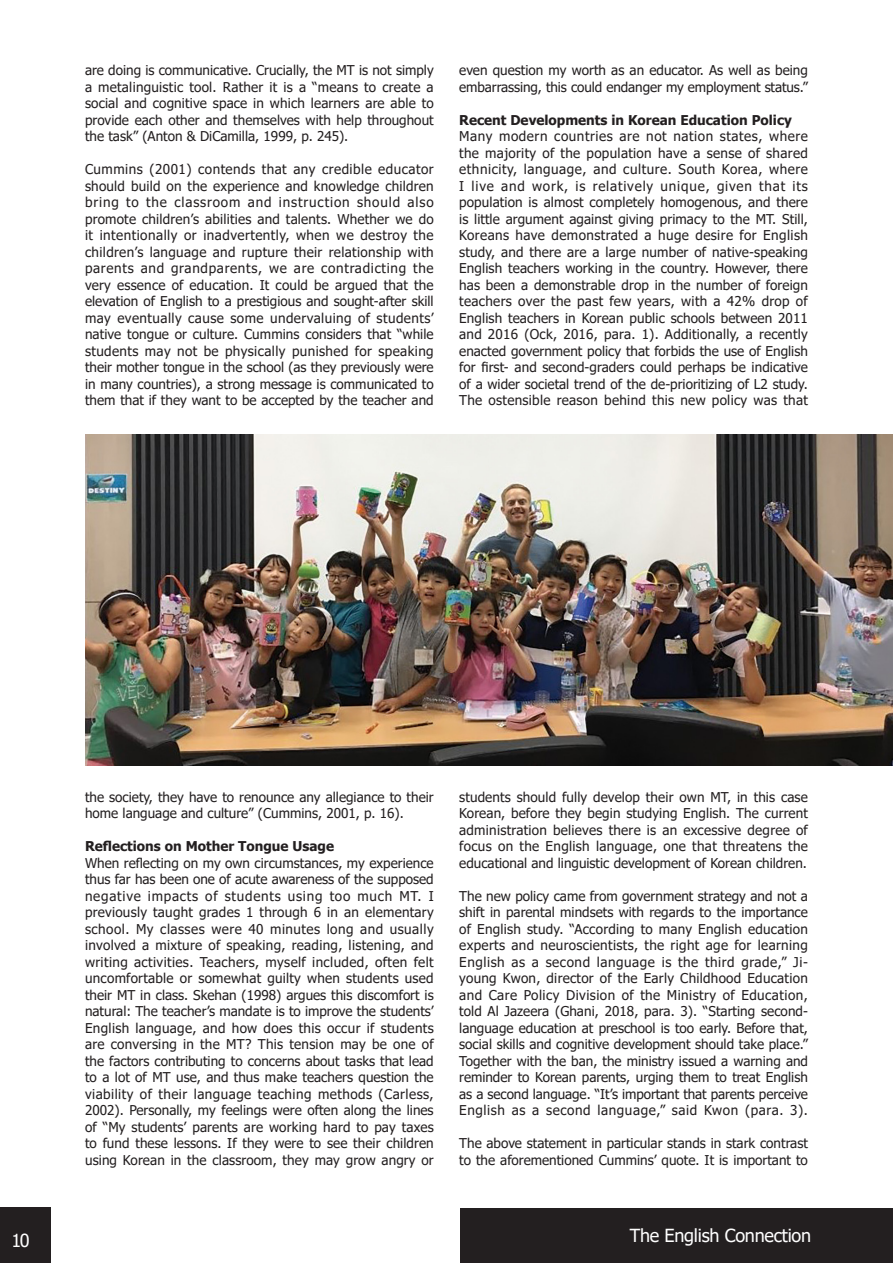
<style>
.page{position:relative;width:893px;height:1263px;background:#fff}
.page>*{position:absolute;margin:0;border:0;box-sizing:border-box;transform-origin:0 0}
.t1{font:18px "Tahoma";letter-spacing:-.015em;color:#fff}
.t2{font:13.5px/16.5px "Tahoma";color:#231f20;text-align:justify}
.t3{font:700 13.5px "Tahoma";color:#231f20}
</style>
<div class="page">
<div style="left:0;top:1207px;width:51px;height:56px;background:#231f20"></div>
<div style="left:460px;top:1208px;width:433px;height:55px;background:#231f20"></div>
<img style="left:85px;top:435px;width:808px;height:330px">
<p class="t2" style="left:85px;top:63px;width:350px">are doing is communicative. Crucially, the MT is not simply a metalinguistic tool. Rather it is a “means to create a social and cognitive space in which learners are able to provide each other and themselves with help throughout the task” (Anton &amp; DiCamilla, 1999, p. 245).</p>
<p class="t2" style="left:85px;top:162px;width:350px">Cummins (2001) contends that any credible educator should build on the experience and knowledge children bring to the classroom and instruction should also promote children’s abilities and talents. Whether we do it intentionally or inadvertently, when we destroy the children’s language and rupture their relationship with parents and grandparents, we are contradicting the very essence of education. It could be argued that the elevation of English to a prestigious and sought-after skill may eventually cause some undervaluing of students’ native tongue or culture. Cummins considers that “while students may not be physically punished for speaking their mother tongue in the school (as they previously were in many countries), a strong message is communicated to them that if they want to be accepted by the teacher and</p>
<p class="t2" style="left:459px;top:63px;width:350px">even question my worth as an educator. As well as being embarrassing, this could endanger my employment status.”</p>
<p class="t3" style="left:459px;top:111px;width:334px">Recent Developments in Korean Education Policy</p>
<p class="t2" style="left:459px;top:129px;width:350px">Many modern countries are not nation states, where the majority of the population have a sense of shared ethnicity, language, and culture. South Korea, where I live and work, is relatively unique, given that its population is almost completely homogenous, and there is little argument against giving primacy to the MT. Still, Koreans have demonstrated a huge desire for English study, and there are a large number of native-speaking English teachers working in the country. However, there has been a demonstrable drop in the number of foreign teachers over the past few years, with a 42% drop of English teachers in Korean public schools between 2011 and 2016 (Ock, 2016, para. 1). Additionally, a recently enacted government policy that forbids the use of English for first- and second-graders could perhaps be indicative of a wider societal trend of the de-prioritizing of L2 study.<br>The ostensible reason behind this new policy was that</p>
<p class="t2" style="left:85px;top:789px;width:350px">the society, they have to renounce any allegiance to their home language and culture” (Cummins, 2001, p. 16).</p>
<p class="t3" style="left:85px;top:837px;width:251px">Reflections on Mother Tongue Usage</p>
<p class="t2" style="left:85px;top:855px;width:350px">When reflecting on my own circumstances, my experience thus far has been one of acute awareness of the supposed negative impacts of students using too much MT. I previously taught grades 1 through 6 in an elementary school. My classes were 40 minutes long and usually involved a mixture of speaking, reading, listening, and writing activities. Teachers, myself included, often felt uncomfortable or somewhat guilty when students used their MT in class. Skehan (1998) argues this discomfort is natural: The teacher’s mandate is to improve the students’ English language, and how does this occur if students are conversing in the MT? This tension may be one of the factors contributing to concerns about tasks that lead to a lot of MT use, and thus make teachers question the viability of their language teaching methods (Carless, 2002). Personally, my feelings were often along the lines of “My students’ parents are working hard to pay taxes to fund these lessons. If they were to see their children using Korean in the classroom, they may grow angry or</p>
<p class="t2" style="left:459px;top:789px;width:350px">students should fully develop their own MT, in this case Korean, before they begin studying English. The current administration believes there is an excessive degree of focus on the English language, one that threatens the educational and linguistic development of Korean children.</p>
<p class="t2" style="left:459px;top:888px;width:350px">The new policy came from government strategy and not a shift in parental mindsets with regards to the importance of English study. “According to many English education experts and neuroscientists, the right age for learning English as a second language is the third grade,” Ji&shy;young Kwon, director of the Early Childhood Education and Care Policy Division of the Ministry of Education, told Al Jazeera (Ghani, 2018, para. 3). “Starting second&shy;language education at preschool is too early. Before that, social skills and cognitive development should take place.” Together with the ban, the ministry issued a warning and reminder to Korean parents, urging them to treat English as a second language. “It’s important that parents perceive English as a second language,” said Kwon (para. 3).</p>
<p class="t2" style="left:459px;top:1136px;width:350px">The above statement in particular stands in stark contrast to the aforementioned Cummins’ quote. It is important to</p>
<p class="t1" style="left:11px;top:1228px;width:20px">10</p>
<p class="t1" style="left:630px;top:1224px;width:183px">The English Connection</p>
</div>
